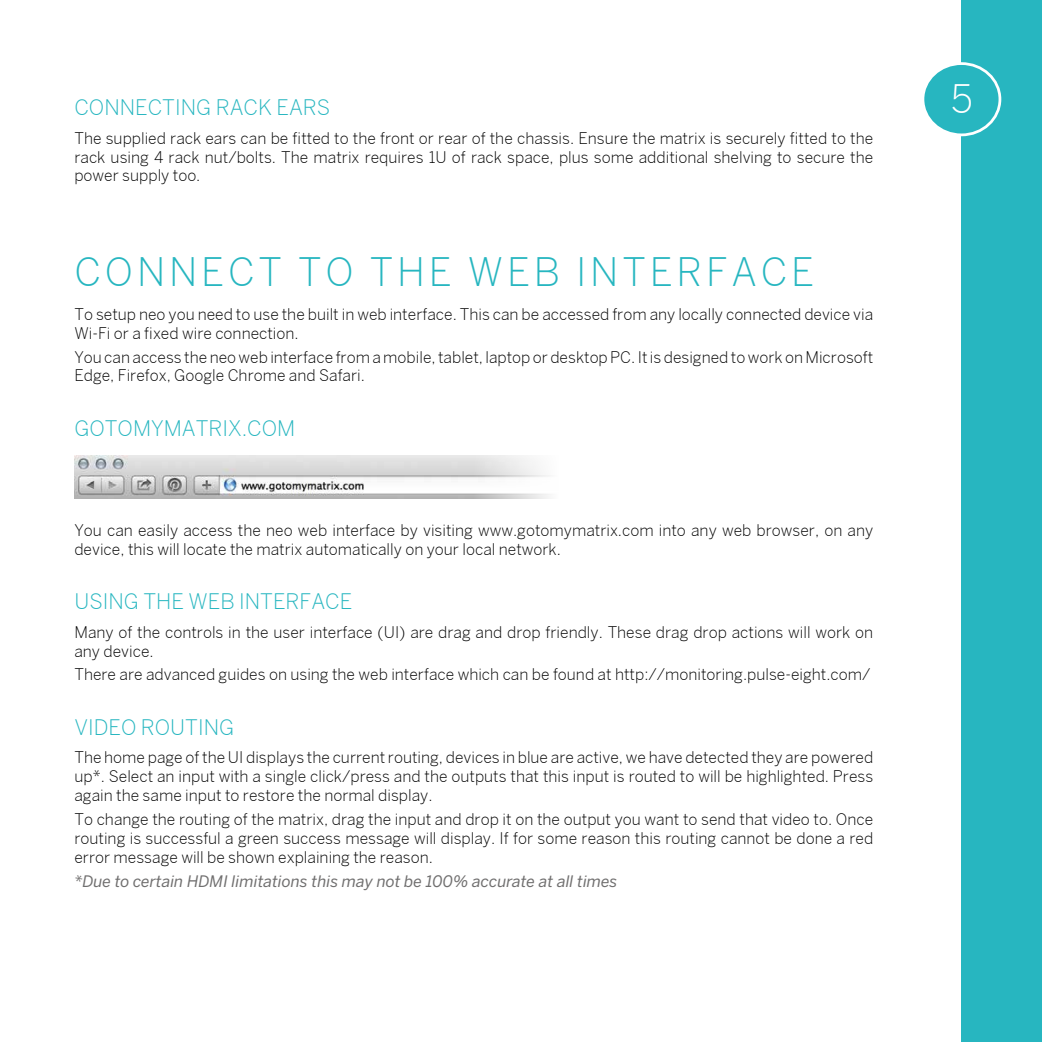
<style>
.page{position:relative;width:1042px;height:1042px;background:#fff}
.page>*{position:absolute;margin:0;border:0;box-sizing:border-box;transform-origin:0 0}
.t1{font:300 38.5px "Benton Sans";letter-spacing:.1em;color:#27b6c0}
.t2{font:300 38.5px "Benton Sans";color:#fff}
.t3{font:300 21px "Benton Sans";color:#27b6c0}
.t4{font:300 15.75px/18.9px "Benton Sans";color:#000}
.t5{font:italic 15.75px "Benton Sans";color:#706f6f}
</style>
<div class="page">
<div style="left:961px;top:0;width:81px;height:1042px;background:#27b6c0"></div>
<div style="left:923px;top:64px;width:77px;height:71px;background:#27b6c0;border-radius:50%"></div>
<div style="left:921px;top:62px;width:80px;height:74px;border:3px solid #fff;border-radius:50%"></div>
<img style="left:74px;top:455px;width:475px;height:44px">
<h2 class="t3" style="left:74px;top:95px;width:257px">CONNECTING RACK EARS</h2>
<p class="t4" style="left:74px;top:128px;width:800px;text-align:justify">The supplied rack ears can be fitted to the front or rear of the chassis. Ensure the matrix is securely fitted to the rack using 4 rack nut/bolts. The matrix requires 1U of rack space, plus some additional shelving to secure the power supply too.</p>
<h1 class="t1" style="left:74px;top:249px;width:741px">CONNECT TO THE WEB INTERFACE</h1>
<p class="t4" style="left:74px;top:304px;width:800px">To setup neo you need to use the built in web interface. This can be accessed from any locally connected device via<br>Wi-Fi or a fixed wire connection.</p>
<p class="t4" style="left:74px;top:347px;width:800px">You can access the neo web interface from a mobile, tablet, laptop or desktop PC. It is designed to work on Microsoft<br>Edge, Firefox, Google Chrome and Safari.</p>
<h2 class="t3" style="left:74px;top:415px;width:222px">GOTOMYMATRIX.COM</h2>
<p class="t4" style="left:74px;top:520px;width:800px">You can easily access the neo web interface by visiting www.gotomymatrix.com into any web browser, on any device, this will locate the matrix automatically on your local network.</p>
<h2 class="t3" style="left:74px;top:589px;width:279px">USING THE WEB INTERFACE</h2>
<p class="t4" style="left:74px;top:622px;width:800px">Many of the controls in the user interface (UI) are drag and drop friendly. These drag drop actions will work on any device.</p>
<p class="t4" style="left:74px;top:665px;width:797px">There are advanced guides on using the web interface which can be found at http://monitoring.pulse-eight.com/</p>
<h2 class="t3" style="left:74px;top:714px;width:161px">VIDEO ROUTING</h2>
<p class="t4" style="left:74px;top:748px;width:800px;text-align:justify">The home page of the UI displays the current routing, devices in blue are active, we have detected they are powered up*. Select an input with a single click/press and the outputs that this input is routed to will be highlighted. Press again the same input to restore the normal display.</p>
<p class="t4" style="left:74px;top:810px;width:800px;text-align:justify">To change the routing of the matrix, drag the input and drop it on the output you want to send that video to. Once routing is successful a green success message will display. If for some reason this routing cannot be done a red error message will be shown explaining the reason.</p>
<p class="t5" style="left:74px;top:871px;width:544px">*Due to certain HDMI limitations this may not be 100% accurate at all times</p>
<h1 class="t2" style="left:950px;top:77px;width:24px">5</h1>
</div>
